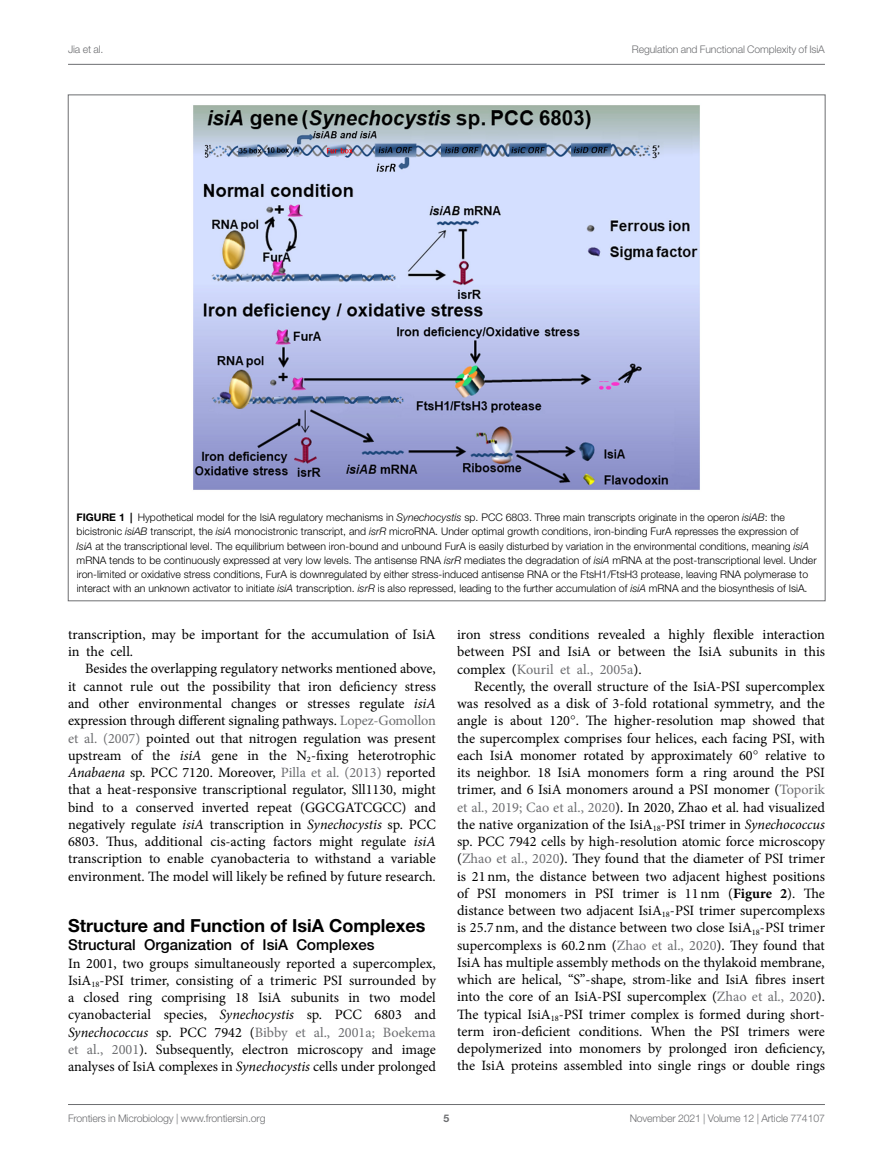
<style>
.page{position:relative;width:893px;height:1170px;background:#fff}
.page>*{position:absolute;margin:0;border:0;box-sizing:border-box;transform-origin:0 0}
.HEAD_2{font:700 18px "Helvetica Neue LT Std";color:#000}
.HEAD_3_after_HEAD_2{font:500 15px "Helvetica Neue LT Std";color:#000}
.TEXT{font:14.25px/17.2px "Minion Pro";color:#000;text-align:justify}
.TEXT_FLUSH{font:14.25px/17.2px "Minion Pro";color:#000;text-align:justify}
.FIG_LEG{font:300 10.5px/14.2px "Helvetica Neue LT Std";color:#000}
.t1{font:300 10.5px "Helvetica Neue LT Std";letter-spacing:-.015em;color:#6d6e71}
.t2{font:700 10.5px "Helvetica Neue LT Std";color:#6d6e71}
.s1{font-weight:700}
.s2{font-style:italic}
.s3{color:#6d6e71}
.s4{font-family:"STIX General"}
</style>
<div class="page">
<hr style="left:68px;top:64px;width:757px;height:1px;background:#6d6e71">
<hr style="left:68px;top:1104px;width:757px;height:1px;background:#6d6e71">
<img style="left:193px;top:105px;width:507px;height:385px">
<p class="t1" style="left:68px;top:42px;width:37px">Jia et al.</p>
<p class="t1" style="left:632px;top:42px;width:194px">Regulation and Functional Complexity of IsiA</p>
<p class="FIG_LEG" style="left:77px;top:510px;width:741px"><span class="s1">FIGURE 1 |</span> Hypothetical model for the IsiA regulatory mechanisms in <span class="s2">Synechocystis</span> sp. PCC 6803. Three main transcripts originate in the operon <span class="s2">isiAB</span>: the bicistronic <span class="s2">isiAB</span> transcript, the <span class="s2">isiA</span> monocistronic transcript, and <span class="s2">isrR</span> microRNA. Under optimal growth conditions, iron-binding FurA represses the expression of <span class="s2">IsiA</span> at the transcriptional level. The equilibrium between iron-bound and unbound FurA is easily disturbed by variation in the environmental conditions, meaning <span class="s2">isiA </span>mRNA tends to be continuously expressed at very low levels. The antisense RNA <span class="s2">isrR</span> mediates the degradation of <span class="s2">isiA</span> mRNA at the post-transcriptional level. Under iron-limited or oxidative stress conditions, FurA is downregulated by either stress-induced antisense RNA or the FtsH1/FtsH3 protease, leaving RNA polymerase to interact with an unknown activator to initiate <span class="s2">isiA</span> transcription. <span class="s2">isrR</span> is also repressed, leading to the further accumulation of <span class="s2">isiA</span> mRNA and the biosynthesis of IsiA.</p>
<p class="TEXT" style="left:68px;top:625px;width:369px">transcription, may be important for the accumulation of IsiA in the cell.</p>
<p class="TEXT" style="left:68px;top:660px;width:369px;text-indent:17px">Besides the overlapping regulatory networks mentioned above, it cannot rule out the possibility that iron deficiency stress and other environmental changes or stresses regulate <span class="s2">isiA </span>expression through different signaling pathways. <span class="s3">Lopez-Gomollon et al. (2007)</span> pointed out that nitrogen regulation was present upstream of the <span class="s2">isiA</span> gene in the N<sub>2</sub>-fixing heterotrophic <span class="s2">Anabaena</span> sp. PCC 7120. Moreover, <span class="s3">Pilla et al. (2013)</span> reported that a heat-responsive transcriptional regulator, Sll1130, might bind to a conserved inverted repeat (GGCGATCGCC) and negatively regulate <span class="s2">isiA</span> transcription in <span class="s2">Synechocystis</span> sp. PCC 6803. Thus, additional cis-acting factors might regulate <span class="s2">isiA </span>transcription to enable cyanobacteria to withstand a variable environment. The model will likely be refined by future research.</p>
<p class="HEAD_2" style="left:68px;top:914px;width:359px">Structure and Function of IsiA Complexes</p>
<p class="HEAD_3_after_HEAD_2" style="left:68px;top:936px;width:308px">Structural Organization of IsiA Complexes</p>
<p class="TEXT_FLUSH" style="left:68px;top:954px;width:369px">In 2001, two groups simultaneously reported a supercomplex, IsiA<sub>18</sub>-PSI trimer, consisting of a trimeric PSI surrounded by a closed ring comprising 18 IsiA subunits in two model cyanobacterial species, <span class="s2">Synechocystis</span> sp. PCC 6803 and <span class="s2">Synechococcus</span> sp. PCC 7942 (<span class="s3">Bibby et al., 2001a; Boekema et al., 2001</span>). Subsequently, electron microscopy and image analyses of IsiA complexes in <span class="s2">Synechocystis</span> cells under prolonged</p>
<p class="TEXT_FLUSH" style="left:457px;top:625px;width:369px">iron stress conditions revealed a highly flexible interaction between PSI and IsiA or between the IsiA subunits in this complex (<span class="s3">Kouril et al., 2005a</span>).</p>
<p class="TEXT" style="left:457px;top:677px;width:369px;text-indent:17px">Recently, the overall structure of the IsiA-PSI supercomplex was resolved as a disk of 3-fold rotational symmetry, and the angle is about 120<span class="s4">°</span>. The higher-resolution map showed that the supercomplex comprises four helices, each facing PSI, with each IsiA monomer rotated by approximately 60<span class="s4">°</span> relative to its neighbor. 18 IsiA monomers form a ring around the PSI trimer, and 6 IsiA monomers around a PSI monomer (<span class="s3">Toporik et al., 2019; Cao et al., 2020</span>). In 2020, Zhao et al. had visualized the native organization of the IsiA<sub>18</sub>-PSI trimer in <span class="s2">Synechococcus </span>sp. PCC 7942 cells by high-resolution atomic force microscopy (<span class="s3">Zhao et al., 2020</span>). They found that the diameter of PSI trimer is 21nm, the distance between two adjacent highest positions of PSI monomers in PSI trimer is 11nm (<span class="s1">Figure 2</span>). The distance between two adjacent IsiA<sub>18</sub>-PSI trimer supercomplexs is 25.7nm, and the distance between two close IsiA<sub>18</sub>-PSI trimer supercomplexs is 60.2nm (<span class="s3">Zhao et al., 2020</span>). They found that IsiA has multiple assembly methods on the thylakoid membrane, which are helical, “S”-shape, strom-like and IsiA fibres insert into the core of an IsiA-PSI supercomplex (<span class="s3">Zhao et al., 2020</span>).<br>The typical IsiA<sub>18</sub>-PSI trimer complex is formed during short&shy;term iron-deficient conditions. When the PSI trimers were depolymerized into monomers by prolonged iron deficiency, the IsiA proteins assembled into single rings or double rings</p>
<p class="t1" style="left:68px;top:1111px;width:199px">Frontiers in Microbiology | www.frontiersin.org</p>
<p class="t2" style="left:444px;top:1111px;width:7px">5</p>
<p class="t1" style="left:630px;top:1111px;width:197px">November 2021 | Volume 12 | Article 774107</p>
</div>
